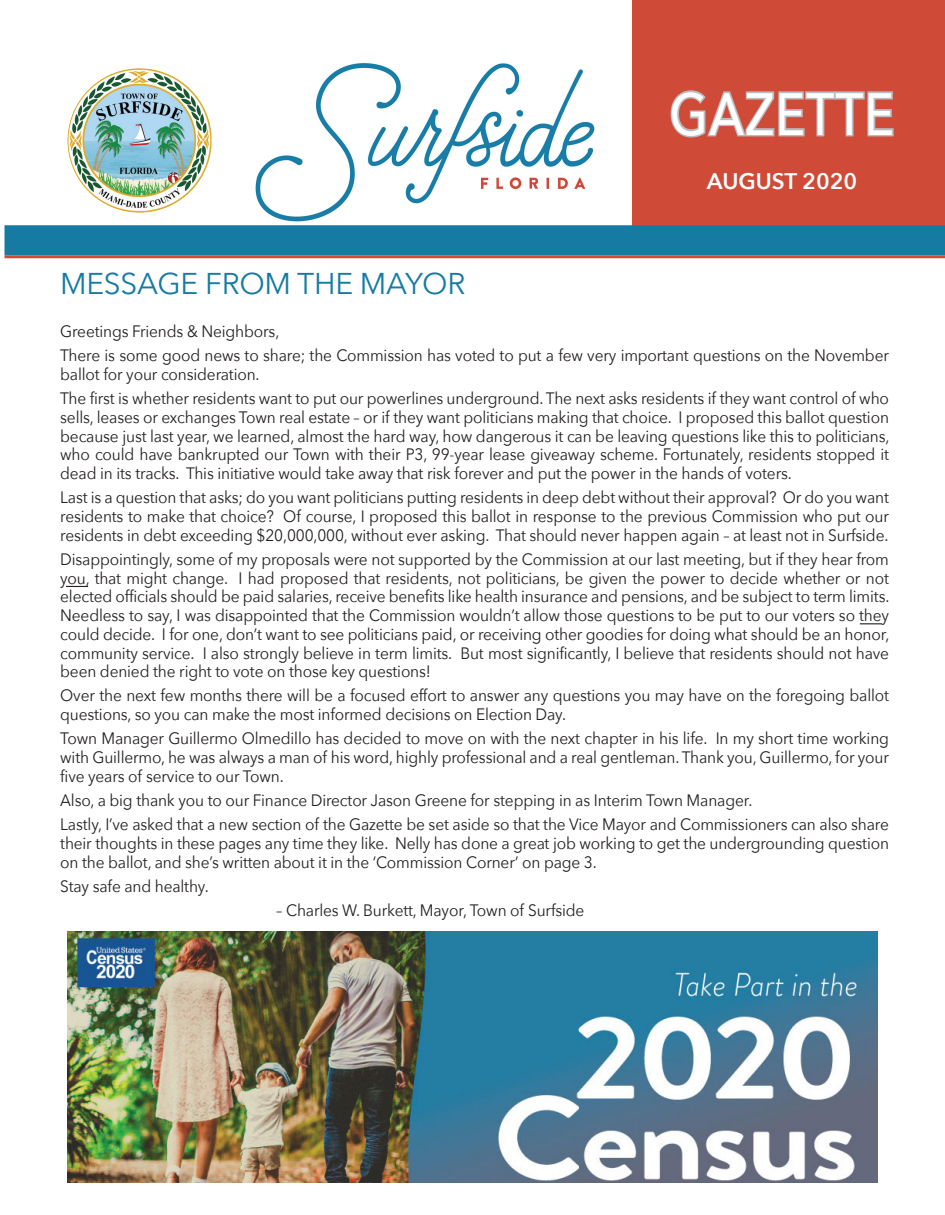
<style>
.page{position:relative;width:945px;height:1215px;background:#fff}
.page>*{position:absolute;margin:0;border:0;box-sizing:border-box;transform-origin:0 0}
.t1{font:500 59.4px "Avenir Next";letter-spacing:.02em;color:#fff;scale:.83 1}
.headline{font:30px "Avenir Next";letter-spacing:-.01em;color:#157ba3}
.t2{font:600 22.5px "Avenir Next";color:#fff}
.Body_Text{font:16.5px/18.8px "Avenir Next";letter-spacing:-.01em;color:#231f20;text-align:justify;scale:.94 1}
</style>
<div class="page">
<div style="left:632px;top:0;width:313px;height:237px;background:#d04a38"></div>
<img style="left:68px;top:68px;width:68px;height:144px">
<svg style="left:670px;top:90px;width:224px;height:48px"></svg>
<img style="left:255px;top:63px;width:340px;height:158px">
<div style="left:4px;top:225px;width:941px;height:30px;background:#157ba3"></div>
<hr style="left:4px;top:255px;width:941px;height:3px;background:#d04a38">
<img style="left:68px;top:932px;width:810px;height:250px">
<svg style="left:66px;top:586px;width:22px;height:1px"></svg>
<svg style="left:860px;top:623px;width:22px;height:1px"></svg>
<p class="t1" style="left:670px;top:64px;width:272px">GAZETTE</p>
<p class="t2" style="left:707px;top:162px;width:152px">AUGUST 2020</p>
<p class="headline" style="left:60px;top:258px;width:407px">MESSAGE FROM THE MAYOR</p>
<p class="Body_Text" style="left:60px;top:321px;width:235px">Greetings Friends &amp; Neighbors,</p>
<p class="Body_Text" style="left:60px;top:345px;width:883px">There is some good news to share; the Commission has voted to put a few very important questions on the November ballot for your consideration.</p>
<p class="Body_Text" style="left:60px;top:388px;width:884px">The first is whether residents want to put our powerlines underground. The next asks residents if they want control of who sells, leases or exchanges Town real estate – or if they want politicians making that choice. I proposed this ballot question because just last year, we learned, almost the hard way, how dangerous it can be leaving questions like this to politicians, who could have bankrupted our Town with their P3, 99-year lease giveaway scheme. Fortunately, residents stopped it dead in its tracks. This initiative would take away that risk forever and put the power in the hands of voters.</p>
<p class="Body_Text" style="left:60px;top:487px;width:883px">Last is a question that asks; do you want politicians putting residents in deep debt without their approval? Or do you want residents to make that choice? Of course, I proposed this ballot in response to the previous Commission who put our residents in debt exceeding $20,000,000, without ever asking. That should never happen again – at least not in Surfside.</p>
<p class="Body_Text" style="left:60px;top:549px;width:884px">Disappointingly, some of my proposals were not supported by the Commission at our last meeting, but if they hear from you, that might change. I had proposed that residents, not politicians, be given the power to decide whether or not elected officials should be paid salaries, receive benefits like health insurance and pensions, and be subject to term limits.<br>Needless to say, I was disappointed that the Commission wouldn’t allow those questions to be put to our voters so they could decide. I for one, don’t want to see politicians paid, or receiving other goodies for doing what should be an honor, community service. I also strongly believe in term limits. But most significantly, I believe that residents should not have been denied the right to vote on those key questions!</p>
<p class="Body_Text" style="left:60px;top:686px;width:883px">Over the next few months there will be a focused effort to answer any questions you may have on the foregoing ballot questions, so you can make the most informed decisions on Election Day.</p>
<p class="Body_Text" style="left:60px;top:729px;width:883px">Town Manager Guillermo Olmedillo has decided to move on with the next chapter in his life. In my short time working with Guillermo, he was always a man of his word, highly professional and a real gentleman. Thank you, Guillermo, for your five years of service to our Town.</p>
<p class="Body_Text" style="left:60px;top:790px;width:738px">Also, a big thank you to our Finance Director Jason Greene for stepping in as Interim Town Manager.</p>
<p class="Body_Text" style="left:60px;top:814px;width:883px">Lastly, I’ve asked that a new section of the Gazette be set aside so that the Vice Mayor and Commissioners can also share their thoughts in these pages any time they like. Nelly has done a great job working to get the undergrounding question on the ballot, and she’s written about it in the ‘Commission Corner’ on page 3.</p>
<p class="Body_Text" style="left:60px;top:876px;width:160px">Stay safe and healthy.</p>
<p class="Body_Text" style="left:276px;top:900px;width:329px">– Charles W. Burkett, Mayor, Town of Surfside</p>
</div>
